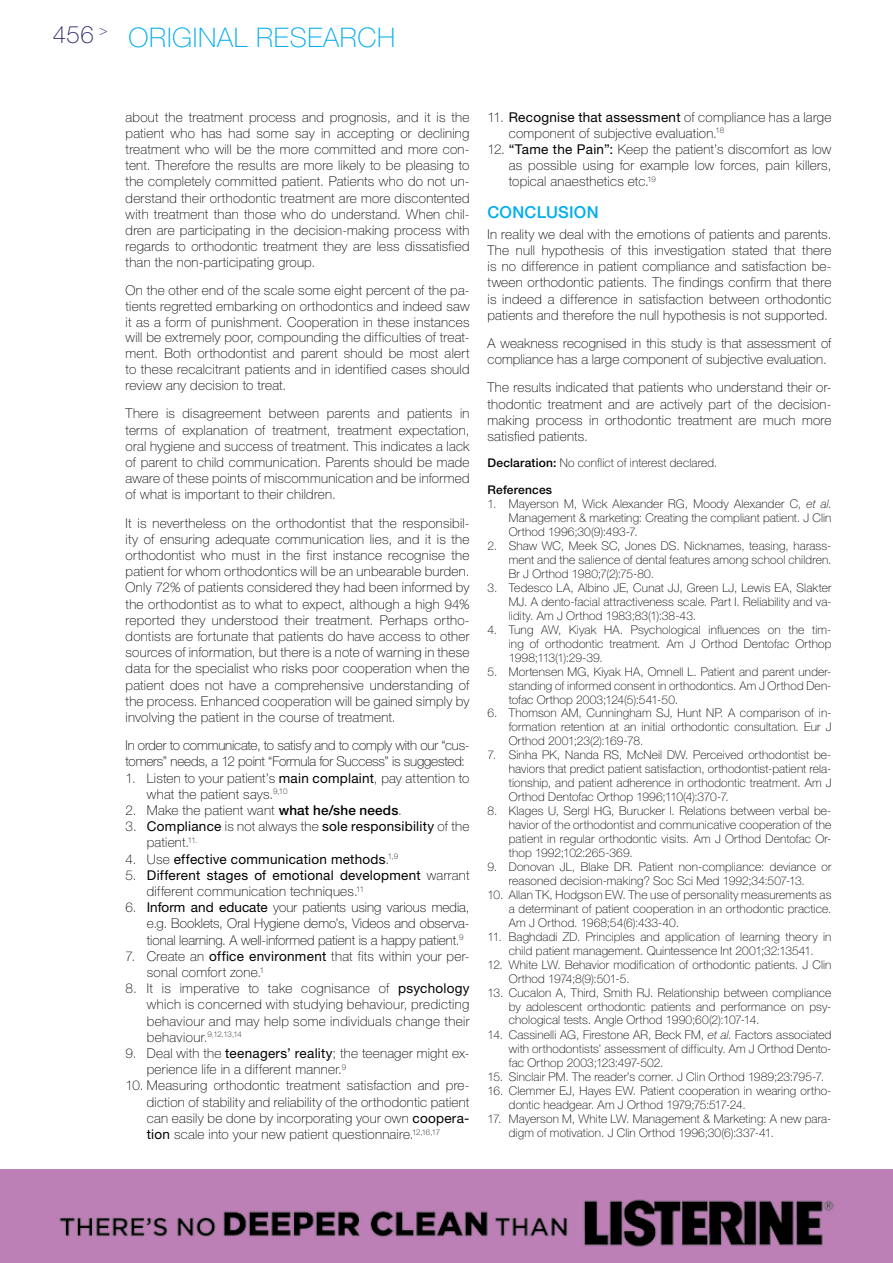
<style>
.page{position:relative;width:893px;height:1263px;background:#fff}
.page>*{position:absolute;margin:0;border:0;box-sizing:border-box;transform-origin:0 0}
.t1{font:100 27px "Helvetica Neue LT Std";color:#00aeef}
.t2{font:100 24px "Helvetica Neue LT Std";color:#221d67}
.t3{font:500 16.5px "Helvetica Neue LT Std";color:#00aeef}
.t4{font:100 13.5px/16.2px "Helvetica Neue LT Std";letter-spacing:.015em;color:#000;text-align:justify}
.t5{font:100 13.5px/16.2px "Helvetica Neue LT Std";letter-spacing:-.01em;color:#000}
.t6{font:13.5px "Helvetica Neue LT Std";letter-spacing:.02em;color:#000}
.t7{font:100 12px/14px "Helvetica Neue LT Std";letter-spacing:.015em;color:#000;text-align:justify}
.s1{font-weight:400}
.s2{font-weight:500}
.s3{font-weight:100}
.s4{font-style:italic}
</style>
<div class="page">
<img style="left:0;top:1169px;width:893px;height:94px">
<h2 class="t2" style="left:53px;top:21px;width:56px">456 <sup>&gt;</sup></h2>
<h1 class="t1" style="left:129px;top:22px;width:87px">original</h1>
<h1 class="t1" style="left:256px;top:22px;width:18px">research</h1>
<p class="t4" style="left:126px;top:109px;width:345px">about the treatment process and prognosis, and it is the patient who has had some say in accepting or declining treatment who will be the more committed and more con&shy;tent. Therefore the results are more likely to be pleasing to the completely committed patient. Patients who do not un&shy;derstand their orthodontic treatment are more discontented with treatment than those who do understand. When chil&shy;dren are participating in the decision-making process with regards to orthodontic treatment they are less dissatisfied than the non-participating group.</p>
<p class="t4" style="left:126px;top:282px;width:345px">On the other end of the scale some eight percent of the pa&shy;tients regretted embarking on orthodontics and indeed saw it as a form of punishment. Cooperation in these instances will be extremely poor, compounding the difficulties of treat&shy;ment. Both orthodontist and parent should be most alert to these recalcitrant patients and in identified cases should review any decision to treat.</p>
<p class="t4" style="left:126px;top:405px;width:345px">There is disagreement between parents and patients in terms of explanation of treatment, treatment expectation, oral hygiene and success of treatment. This indicates a lack of parent to child communication. Parents should be made aware of these points of miscommunication and be informed of what is important to their children.</p>
<p class="t4" style="left:126px;top:515px;width:345px">It is nevertheless on the orthodontist that the responsibil&shy;ity of ensuring adequate communication lies, and it is the orthodontist who must in the first instance recognise the patient for whom orthodontics will be an unbearable burden.<br>Only 72% of patients considered they had been informed by the orthodontist as to what to expect, although a high 94% reported they understood their treatment. Perhaps ortho&shy;dontists are fortunate that patients do have access to other sources of information, but there is a note of warning in these data for the specialist who risks poor cooperation when the patient does not have a comprehensive understanding of the process. Enhanced cooperation will be gained simply by involving the patient in the course of treatment.</p>
<p class="t5" style="left:126px;top:737px;width:345px">In order to communicate, to satisfy and to comply with our “cus&shy;tomers” needs, a 12 point “Formula for Success” is suggested:</p>
<p class="t4" style="left:147px;top:770px;width:324px;text-indent:-21px">1. Listen to your patient’s <span class="s1">main complaint</span>, pay attention to what the patient says.<sup>9,10</sup></p>
<p class="t4" style="left:126px;top:802px;width:278px">2. Make the patient want <span class="s2">what he/she needs</span>.</p>
<p class="t4" style="left:147px;top:818px;width:324px;text-indent:-21px">3. <span class="s1">Compliance</span> is not always the <span class="s1">sole responsibility</span> of the patient.<sup>11.</sup></p>
<p class="t6" style="left:126px;top:851px;width:274px"><span class="s3">4. Use</span> effective communication methods<span class="s3">.</span><sup>1,9</sup></p>
<p class="t4" style="left:147px;top:867px;width:324px;text-indent:-21px">5. <span class="s1">Different stages of emotional development</span> warrant different communication techniques.<sup>11</sup></p>
<p class="t4" style="left:147px;top:899px;width:324px;text-indent:-21px">6. <span class="s1">Inform and educate</span> your patients using various media, e.g. Booklets, Oral Hygiene demo’s, Videos and observa&shy;tional learning. A well-informed patient is a happy patient.<sup>9</sup></p>
<p class="t4" style="left:147px;top:948px;width:324px;text-indent:-21px">7. Create an <span class="s1">office environment</span> that fits within your per&shy;sonal comfort zone.<sup>1</sup></p>
<p class="t4" style="left:147px;top:980px;width:324px;text-indent:-21px">8. It is imperative to take cognisance of <span class="s1">psychology </span>which is concerned with studying behaviour, predicting behaviour and may help some individuals change their behaviour.<sup>9,12,13,14</sup></p>
<p class="t4" style="left:147px;top:1045px;width:324px;text-indent:-21px">9. Deal with the <span class="s1">teenagers’ reality</span>; the teenager might ex&shy;perience life in a different manner.<sup>9</sup></p>
<p class="t4" style="left:147px;top:1077px;width:324px;text-indent:-21px">10. Measuring orthodontic treatment satisfaction and pre&shy;diction of stability and reliability of the orthodontic patient can easily be done by incorporating your own <span class="s1">coopera&shy;tion</span> scale into your new patient questionnaire.<sup>12,16,17</sup></p>
<p class="t4" style="left:509px;top:109px;width:324px;text-indent:-21px">11. <span class="s1">Recognise that assessment</span> of compliance has a large component of subjective evaluation.<sup>18</sup></p>
<p class="t4" style="left:509px;top:141px;width:324px;text-indent:-21px">12. <span class="s1">“Tame the Pain”:</span> Keep the patient’s discomfort as low as possible using for example low forces, pain killers, topical anaesthetics etc.<sup>19</sup></p>
<p class="t3" style="left:487px;top:203px;width:13px">CONCLU</p>
<p class="t3" style="left:558px;top:203px;width:21px">SION</p>
<p class="t4" style="left:487px;top:226px;width:345px">In reality we deal with the emotions of patients and parents.<br>The null hypothesis of this investigation stated that there is no difference in patient compliance and satisfaction be&shy;tween orthodontic patients. The findings confirm that there is indeed a difference in satisfaction between orthodontic patients and therefore the null hypothesis is not supported.</p>
<p class="t4" style="left:487px;top:335px;width:345px">A weakness recognised in this study is that assessment of compliance has a large component of subjective evaluation.</p>
<p class="t4" style="left:487px;top:379px;width:345px">The results indicated that patients who understand their or&shy;thodontic treatment and are actively part of the decision&shy;making process in orthodontic treatment are much more satisfied patients.</p>
<p class="t7" style="left:487px;top:450px;width:231px;line-height:26.4px"><span class="s2">Declaration:</span> No conflict of interest declared.<br><span class="s2">References</span></p>
<p class="t7" style="left:509px;top:497px;width:324px;text-indent:-21px">1. Mayerson M, Wick Alexander RG, Moody Alexander C, <span class="s4">et al</span>.<br>Management &amp; marketing: Creating the compliant patient. J Clin Orthod 1996;30(9):493-7.</p>
<p class="t7" style="left:509px;top:539px;width:324px;text-indent:-21px">2. Shaw WC, Meek SC, Jones DS. Nicknames, teasing, harass&shy;ment and the salience of dental features among school children.<br>Br J Orthod 1980;7(2):75-80.</p>
<p class="t7" style="left:509px;top:581px;width:324px;text-indent:-21px">3. Tedesco LA, Albino JE, Cunat JJ, Green LJ, Lewis EA, Slakter MJ. A dento-facial attractiveness scale. Part I. Reliability and va&shy;lidity. Am J Orthod 1983;83(1):38-43.</p>
<p class="t7" style="left:509px;top:622px;width:324px;text-indent:-21px">4. Tung AW, Kiyak HA. Psychological influences on the tim&shy;ing of orthodontic treatment. Am J Orthod Dentofac Orthop 1998;113(1):29-39.</p>
<p class="t7" style="left:509px;top:664px;width:324px;text-indent:-21px">5. Mortensen MG, Kiyak HA, Omnell L. Patient and parent under&shy;standing of informed consent in orthodontics. Am J Orthod Den&shy;tofac Orthop 2003;124(5):541-50.</p>
<p class="t7" style="left:509px;top:706px;width:324px;text-indent:-21px">6. Thomson AM, Cunningham SJ, Hunt NP. A comparison of in&shy;formation retention at an initial orthodontic consultation. Eur J Orthod 2001;23(2):169-78.</p>
<p class="t7" style="left:509px;top:748px;width:324px;text-indent:-21px">7. Sinha PK, Nanda RS, McNeil DW. Perceived orthodontist be&shy;haviors that predict patient satisfaction, orthodontist-patient rela&shy;tionship, and patient adherence in orthodontic treatment. Am J Orthod Dentofac Orthop 1996;110(4):370-7.</p>
<p class="t7" style="left:509px;top:804px;width:324px;text-indent:-21px">8. Klages U, Sergl HG, Burucker I. Relations between verbal be&shy;havior of the orthodontist and communicative cooperation of the patient in regular orthodontic visits. Am J Orthod Dentofac Or&shy;thop 1992;102:265-369.</p>
<p class="t7" style="left:488px;top:860px;width:345px;text-align:center">9. Donovan JL, Blake DR. Patient non-compliance: deviance or reasoned decision-making? Soc Sci Med 1992;34:507-13.</p>
<p class="t7" style="left:509px;top:888px;width:324px;text-indent:-21px">10. Allan TK, Hodgson EW. The use of personality measurements as a determinant of patient cooperation in an orthodontic practice.<br>Am J Orthod. 1968;54(6):433-40.</p>
<p class="t7" style="left:488px;top:929px;width:345px;text-align:center">11. Baghdadi ZD. Principles and application of learning theory in child patient management. Quintessence Int 2001;32:13541.</p>
<p class="t7" style="left:509px;top:957px;width:324px;text-indent:-21px">12. White LW. Behavior modification of orthodontic patients. J Clin<br>Orthod 1974;8(9):501-5.</p>
<p class="t7" style="left:509px;top:985px;width:324px;text-indent:-21px">13. Cucalon A, Third, Smith RJ. Relationship between compliance by adolescent orthodontic patients and performance on psy&shy;chological tests. Angle Orthod 1990;60(2):107-14.</p>
<p class="t7" style="left:509px;top:1028px;width:324px;text-indent:-21px">14. Cassinelli AG, Firestone AR, Beck FM, <span class="s4">et al</span>. Factors associated with orthodontists’ assessment of difficulty. Am J Orthod Dento&shy;fac Orthop 2003;123:497-502.</p>
<p class="t7" style="left:488px;top:1069px;width:338px">15. Sinclair PM. The reader’s corner. J Clin Orthod 1989;23:795-7.</p>
<p class="t7" style="left:509px;top:1083px;width:324px;text-indent:-21px">16. Clemmer EJ, Hayes EW. Patient cooperation in wearing ortho&shy;dontic headgear. Am J Orthod 1979;75:517-24.</p>
<p class="t7" style="left:509px;top:1111px;width:324px;text-indent:-21px">17. Mayerson M, White LW. Management &amp; Marketing: A new para&shy;digm of motivation. J Clin Orthod 1996;30(6):337-41.</p>
</div>
